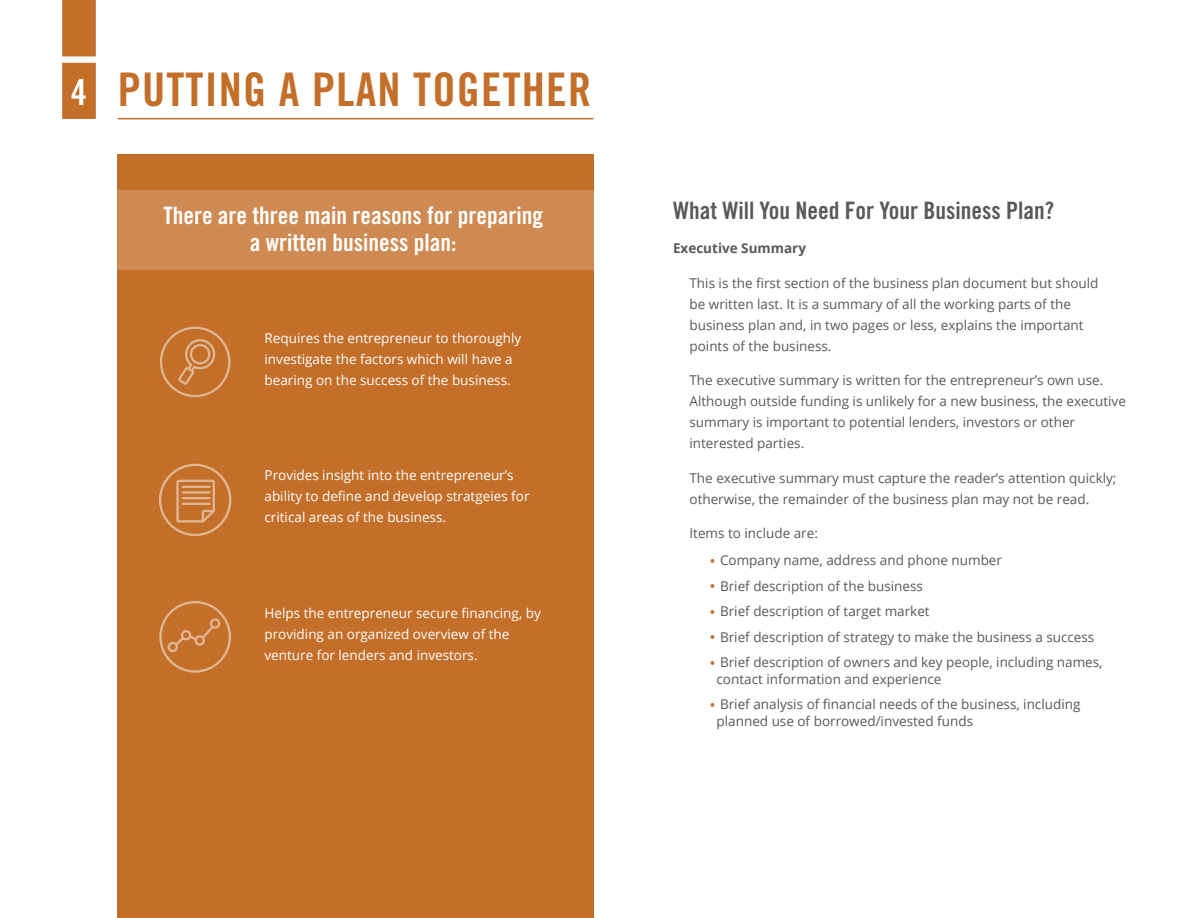
<style>
.page{position:relative;width:1188px;height:918px;background:#fff}
.page>*{position:absolute;margin:0;border:0;box-sizing:border-box;transform-origin:0 0}
.t1{font:46.35px "Trade Gothic Bold Cond Twenty";letter-spacing:.025em;color:#c36e29}
.t2{font:24px/27px "Trade Gothic Bold Cond Twenty";color:#fff;text-align:center}
.t3{font:24px "Trade Gothic Bold Cond Twenty";color:#58595b}
.t4{font:13.5px/21px "Open Sans";color:#58595b}
.t5{font:13.5px/21px "Open Sans";color:#fff}
.t6{font:700 13.5px "Open Sans";color:#58595b}
.s1{font-size:16.5px;color:#c36e29}
</style>
<div class="page">
<div style="left:62px;top:0;width:34px;height:56px;background:#c36e29"></div>
<svg style="left:62px;top:63px;width:34px;height:56px;background:#c97d3f"></svg>
<div style="left:118px;top:155px;width:476px;height:763px;background:#c36e29"></div>
<div style="left:118px;top:191px;width:476px;height:79px;background:#ce8a52"></div>
<hr style="left:118px;top:118px;width:475px;height:1px;background:#c36e29">
<svg style="left:160px;top:327px;width:70px;height:70px"></svg>
<svg style="left:159px;top:464px;width:72px;height:72px"></svg>
<hr style="left:182px;top:486px;width:29px;height:2px;background:#fff">
<hr style="left:182px;top:491px;width:29px;height:3px;background:#fff">
<hr style="left:182px;top:497px;width:29px;height:2px;background:#fff">
<hr style="left:182px;top:503px;width:29px;height:2px;background:#fff">
<svg style="left:159px;top:601px;width:72px;height:72px"></svg>
<h1 class="t1" style="left:118px;top:61px;width:475px">PUTTING A PLAN TOGETHER</h1>
<h2 class="t2" style="left:163px;top:202px;width:381px">There are three main reasons for preparing a written business plan:</h2>
<p class="t5" style="left:265px;top:328px;width:258px">Requires the entrepreneur to thoroughly investigate the factors which will have a bearing on the success of the business.</p>
<p class="t5" style="left:265px;top:464px;width:266px">Provides insight into the entrepreneur’s ability to define and develop stratgeies for critical areas of the business.</p>
<p class="t5" style="left:265px;top:602px;width:278px">Helps the entrepreneur secure financing, by providing an organized overview of the venture for lenders and investors.</p>
<h2 class="t3" style="left:673px;top:196px;width:383px">What Will You Need For Your Business Plan?</h2>
<p class="t6" style="left:673px;top:239px;width:135px">Executive Summary</p>
<p class="t4" style="left:690px;top:272px;width:410px">This is the first section of the business plan document but should be written last. It is a summary of all the working parts of the business plan and, in two pages or less, explains the important points of the business.</p>
<p class="t4" style="left:690px;top:369px;width:438px">The executive summary is written for the entrepreneur’s own use.<br>Although outside funding is unlikely for a new business, the executive summary is important to potential lenders, investors or other interested parties.</p>
<p class="t4" style="left:690px;top:467px;width:429px">The executive summary must capture the reader’s attention quickly; otherwise, the remainder of the business plan may not be read.</p>
<p class="t4" style="left:690px;top:522px;width:130px">Items to include are:</p>
<p class="t4" style="left:710px;top:549px;width:294px"><span class="s1">•</span> Company name, address and phone number</p>
<p class="t4" style="left:710px;top:575px;width:215px"><span class="s1">•</span> Brief description of the business</p>
<p class="t4" style="left:710px;top:600px;width:222px"><span class="s1">•</span> Brief description of target market</p>
<p class="t4" style="left:710px;top:626px;width:386px"><span class="s1">•</span> Brief description of strategy to make the business a success</p>
<p class="t4" style="left:717px;top:654px;width:388px;line-height:16.5px;text-indent:-7px"><span class="s1">•</span> Brief description of owners and key people, including names, contact information and experience</p>
<p class="t4" style="left:717px;top:696px;width:365px;line-height:16.5px;text-indent:-7px"><span class="s1">•</span> Brief analysis of financial needs of the business, including planned use of borrowed/invested funds</p>
</div>
